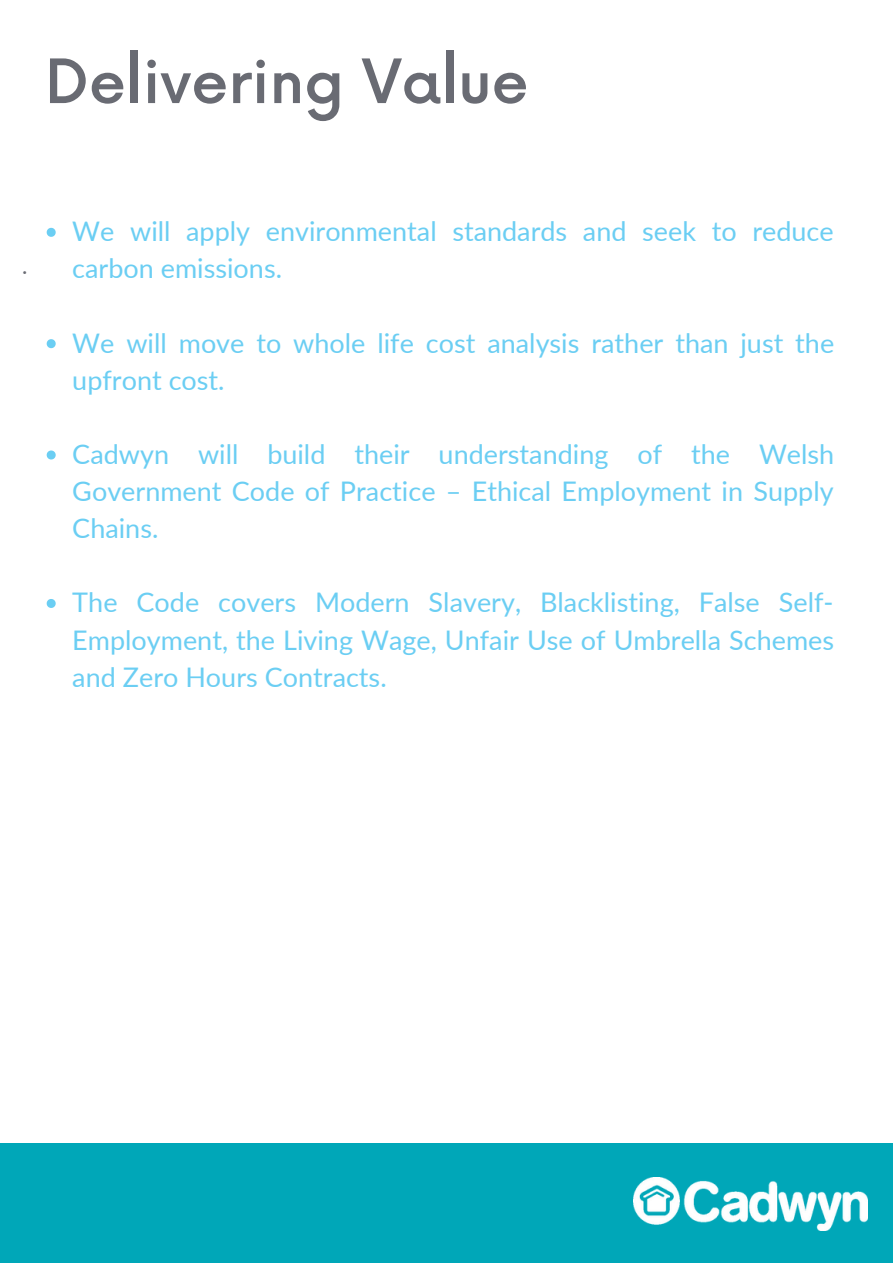
<style>
.page{position:relative;width:893px;height:1264px;background:#fff}
.page>*{position:absolute;margin:0;border:0;box-sizing:border-box;transform-origin:0 0}
.t1{font:500 59.55px "Now";color:#696b73}
.t2{font:27px/37px "Lato";color:#6bcef3}
.t3{font:22.65px "Lato";color:#696b73}
</style>
<div class="page">
<svg style="left:47px;top:228px;width:9px;height:9px"></svg>
<svg style="left:47px;top:339px;width:9px;height:9px"></svg>
<svg style="left:47px;top:450px;width:9px;height:9px"></svg>
<svg style="left:47px;top:599px;width:9px;height:9px"></svg>
<div style="left:0;top:1143px;width:892px;height:119px;background:#00a7b8"></div>
<img style="left:634px;top:1177px;width:233px;height:53px">
<h1 class="t1" style="left:45px;top:49px;width:485px">Delivering Value</h1>
<p class="t3" style="left:22px;top:251px;width:7px">.</p>
<p class="t2" style="left:72px;top:212px;width:762px">We will apply environmental standards and seek to reduce carbon emissions.</p>
<p class="t2" style="left:72px;top:324px;width:763px">We will move to whole life cost analysis rather than just the upfront cost.</p>
<p class="t2" style="left:72px;top:435px;width:763px;text-align:justify">Cadwyn will build their understanding of the Welsh Government Code of Practice – Ethical Employment in Supply Chains.</p>
<p class="t2" style="left:72px;top:583px;width:763px;text-align:justify">The Code covers Modern Slavery, Blacklisting, False Self-Employment, the Living Wage, Unfair Use of Umbrella Schemes and Zero Hours Contracts.</p>
</div>
